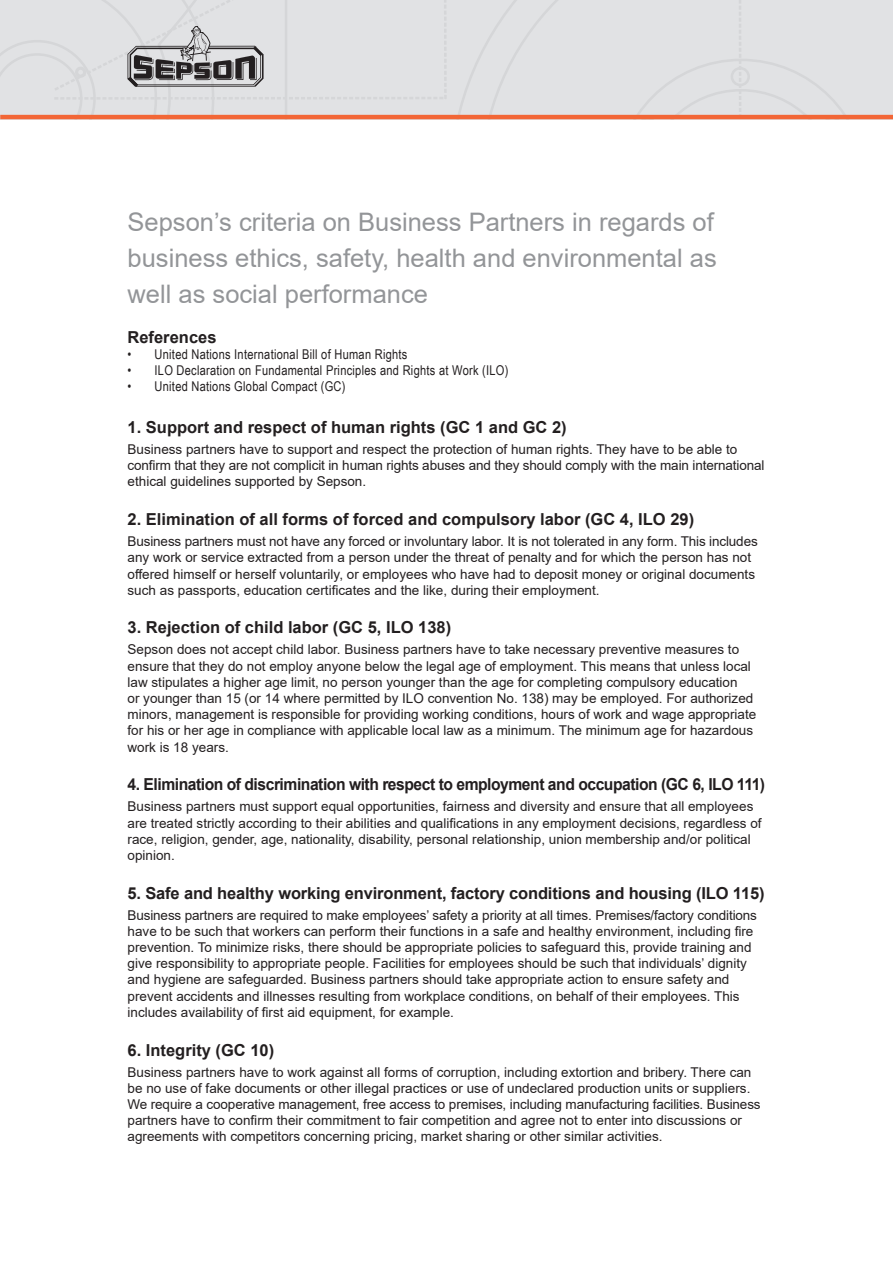
<style>
.page{position:relative;width:893px;height:1263px;background:#fff}
.page>*{position:absolute;margin:0;border:0;box-sizing:border-box;transform-origin:0 0}
.t1{font:25.5px/36px "Arial";color:#939598;text-align:justify}
.t2{font:700 16.5px "Arial";letter-spacing:-.01em;color:#231f20}
.t3{font:700 16.5px "Arial";letter-spacing:-.03em;color:#231f20;scale:.95 1}
.t4{font:13.5px/16.2px "Arial";color:#231f20}
.t5{font:13.5px "Arial Narrow";letter-spacing:.02em;color:#231f20}
</style>
<div class="page">
<div style="left:266px;top:0;width:17px;height:115px;background:#e1e2e4"></div>
<div style="left:283px;top:0;width:610px;height:115px;background:#e1e2e4"></div>
<hr style="left:0;top:115px;width:893px;height:4px;background:#f26636">
<svg style="left:0;top:0;width:266px;height:119px;background:#d3cfcf"></svg>
<p class="t1" style="left:128px;top:204px;width:591px">Sepson’s criteria on Business Partners in regards of business ethics, safety, health and environmental as well as social performance</p>
<p class="t2" style="left:128px;top:325px;width:90px">References</p>
<p class="t5" style="left:128px;top:344px;width:281px">• United Nations International Bill of Human Rights</p>
<p class="t5" style="left:128px;top:360px;width:382px">• ILO Declaration on Fundamental Principles and Rights at Work (ILO)</p>
<p class="t5" style="left:128px;top:377px;width:220px">• United Nations Global Compact (GC)</p>
<p class="t2" style="left:128px;top:416px;width:441px">1. Support and respect of human rights (GC 1 and GC 2)</p>
<p class="t4" style="left:128px;top:441px;width:638px">Business partners have to support and respect the protection of human rights. They have to be able to confirm that they are not complicit in human rights abuses and they should comply with the main international ethical guidelines supported by Sepson.</p>
<p class="t2" style="left:128px;top:508px;width:568px">2. Elimination of all forms of forced and compulsory labor (GC 4, ILO 29)</p>
<p class="t4" style="left:128px;top:533px;width:632px">Business partners must not have any forced or involuntary labor. It is not tolerated in any form. This includes any work or service extracted from a person under the threat of penalty and for which the person has not offered himself or herself voluntarily, or employees who have had to deposit money or original documents such as passports, education certificates and the like, during their employment.</p>
<p class="t2" style="left:128px;top:616px;width:325px">3. Rejection of child labor (GC 5, ILO 138)</p>
<p class="t4" style="left:128px;top:641px;width:630px">Sepson does not accept child labor. Business partners have to take necessary preventive measures to ensure that they do not employ anyone below the legal age of employment. This means that unless local law stipulates a higher age limit, no person younger than the age for completing compulsory education<br>or younger than 15 (or 14 where permitted by ILO convention No. 138) may be employed. For authorized minors, management is responsible for providing working conditions, hours of work and wage appropriate for his or her age in compliance with applicable local law as a minimum. The minimum age for hazardous work is 18 years.</p>
<p class="t3" style="left:128px;top:773px;width:673px">4. Elimination of discrimination with respect to employment and occupation (GC 6, ILO 111)</p>
<p class="t4" style="left:128px;top:798px;width:636px">Business partners must support equal opportunities, fairness and diversity and ensure that all employees are treated strictly according to their abilities and qualifications in any employment decisions, regardless of race, religion, gender, age, nationality, disability, personal relationship, union membership and/or political opinion.</p>
<p class="t2" style="left:128px;top:881px;width:638px">5. Safe and healthy working environment, factory conditions and housing (ILO 115)</p>
<p class="t4" style="left:128px;top:907px;width:631px">Business partners are required to make employees’ safety a priority at all times. Premises/factory conditions have to be such that workers can perform their functions in a safe and healthy environment, including fire prevention. To minimize risks, there should be appropriate policies to safeguard this, provide training and give responsibility to appropriate people. Facilities for employees should be such that individuals’ dignity and hygiene are safeguarded. Business partners should take appropriate action to ensure safety and prevent accidents and illnesses resulting from workplace conditions, on behalf of their employees. This includes availability of first aid equipment, for example.</p>
<p class="t2" style="left:128px;top:1038px;width:148px">6. Integrity (GC 10)</p>
<p class="t4" style="left:128px;top:1064px;width:635px">Business partners have to work against all forms of corruption, including extortion and bribery. There can be no use of fake documents or other illegal practices or use of undeclared production units or suppliers.<br>We require a cooperative management, free access to premises, including manufacturing facilities. Business partners have to confirm their commitment to fair competition and agree not to enter into discussions or agreements with competitors concerning pricing, market sharing or other similar activities.</p>
</div>
